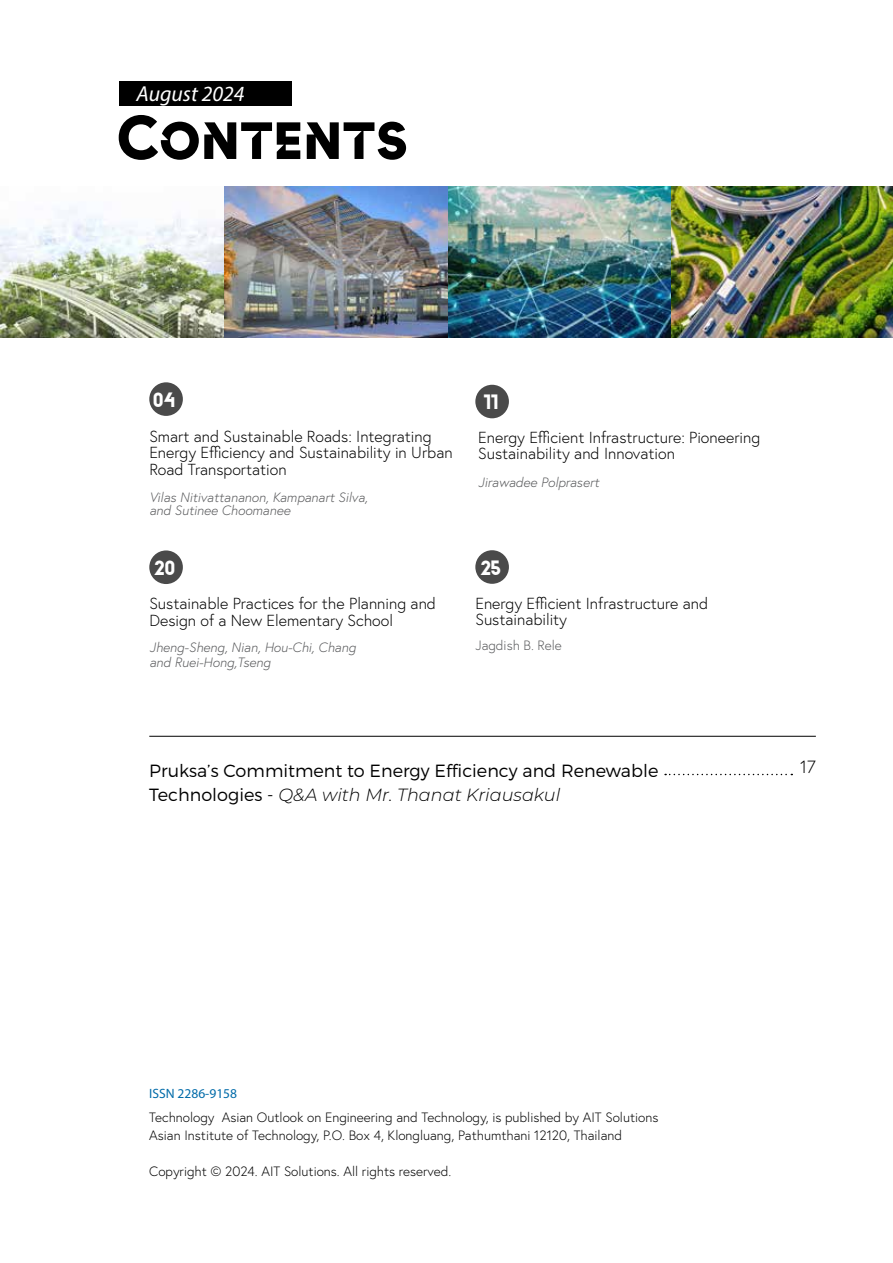
<style>
.page{position:relative;width:893px;height:1263px;background:#fff}
.page>*{position:absolute;margin:0;border:0;box-sizing:border-box;transform-origin:0 0}
.t1{font:61.65px "Angled";color:#000}
.t2{font:italic 21.75px "Myriad Pro";color:#fff}
.t3{font:20.85px "Etna";color:#fff}
.t4{font:300 17.7px/23.2px "Montserrat";color:#000}
.t5{font:300 17.7px "Europa";color:#000}
.t6{font:300 15.9px/16.5px "Europa";color:#000}
.t7{font:300 13.5px/18px "Europa";color:#000}
.t8{font:italic 300 13.5px/15px "Europa";color:#58595b}
.t9{font:13.5px "Myriad Pro";color:#006ba9}
.t10{font:300 13.5px "Europa";color:#58595b}
.s1{font-style:italic}
</style>
<div class="page">
<img style="left:0;top:186px;width:893px;height:151px">
<div style="left:149px;top:550px;width:34px;height:34px;background:#4a4a4a;border-radius:50%"></div>
<div style="left:475px;top:385px;width:34px;height:33px;background:#4a4a4a;border-radius:50%"></div>
<div style="left:119px;top:82px;width:173px;height:24px;background:#000"></div>
<svg style="left:665px;top:774px;width:127px;height:1px"></svg>
<hr style="left:149px;top:736px;width:667px;height:1px;background:#000">
<div style="left:475px;top:550px;width:34px;height:34px;background:#4a4a4a;border-radius:50%"></div>
<div style="left:149px;top:382px;width:34px;height:34px;background:#4a4a4a;border-radius:50%"></div>
<h2 class="t2" style="left:136px;top:80px;width:110px">August 2024</h2>
<h1 class="t1" style="left:117px;top:102px;width:293px">Contents</h1>
<h3 class="t3" style="left:153px;top:385px;width:23px">04</h3>
<h3 class="t3" style="left:483px;top:388px;width:16px">11</h3>
<p class="t6" style="left:149px;top:428px;width:305px">Smart and Sustainable Roads: Integrating<br>Energy Efficiency and Sustainability in Urban<br>Road Transportation</p>
<p class="t8" style="left:149px;top:490px;width:220px;line-height:13.5px">Vilas Nitivattananon, Kampanart Silva, and Sutinee Choomanee</p>
<p class="t6" style="left:478px;top:428px;width:284px">Energy Efficient Infrastructure: Pioneering<br>Sustainability and Innovation</p>
<p class="t8" style="left:478px;top:474px;width:122px">Jirawadee Polprasert</p>
<h3 class="t3" style="left:154px;top:553px;width:23px">20</h3>
<h3 class="t3" style="left:480px;top:553px;width:23px">25</h3>
<p class="t6" style="left:149px;top:595px;width:288px">Sustainable Practices for the Planning and<br>Design of a New Elementary School</p>
<p class="t8" style="left:149px;top:639px;width:208px">Jheng-Sheng, Nian, Hou-Chi, Chang and Ruei-Hong,Tseng</p>
<p class="t6" style="left:475px;top:595px;width:234px">Energy Efficient Infrastructure and<br>Sustainability</p>
<p class="t10" style="left:475px;top:637px;width:88px">Jagdish B. Rele</p>
<p class="t4" style="left:149px;top:759px;width:511px">Pruksa’s Commitment to Energy Efficiency and Renewable<br>Technologies - <span class="s1">Q&amp;A with Mr. Thanat Kriausakul</span></p>
<p class="t5" style="left:800px;top:756px;width:17px">17</p>
<p class="t9" style="left:149px;top:1085px;width:89px">ISSN 2286-9158</p>
<p class="t7" style="left:149px;top:1108px;width:511px">Technology Asian Outlook on Engineering and Technology, is published by AIT Solutions<br>Asian Institute of Technology, P.O. Box 4, Klongluang, Pathumthani 12120, Thailand</p>
<p class="t7" style="left:149px;top:1162px;width:304px">Copyright © 2024. AIT Solutions. All rights reserved.</p>
</div>
